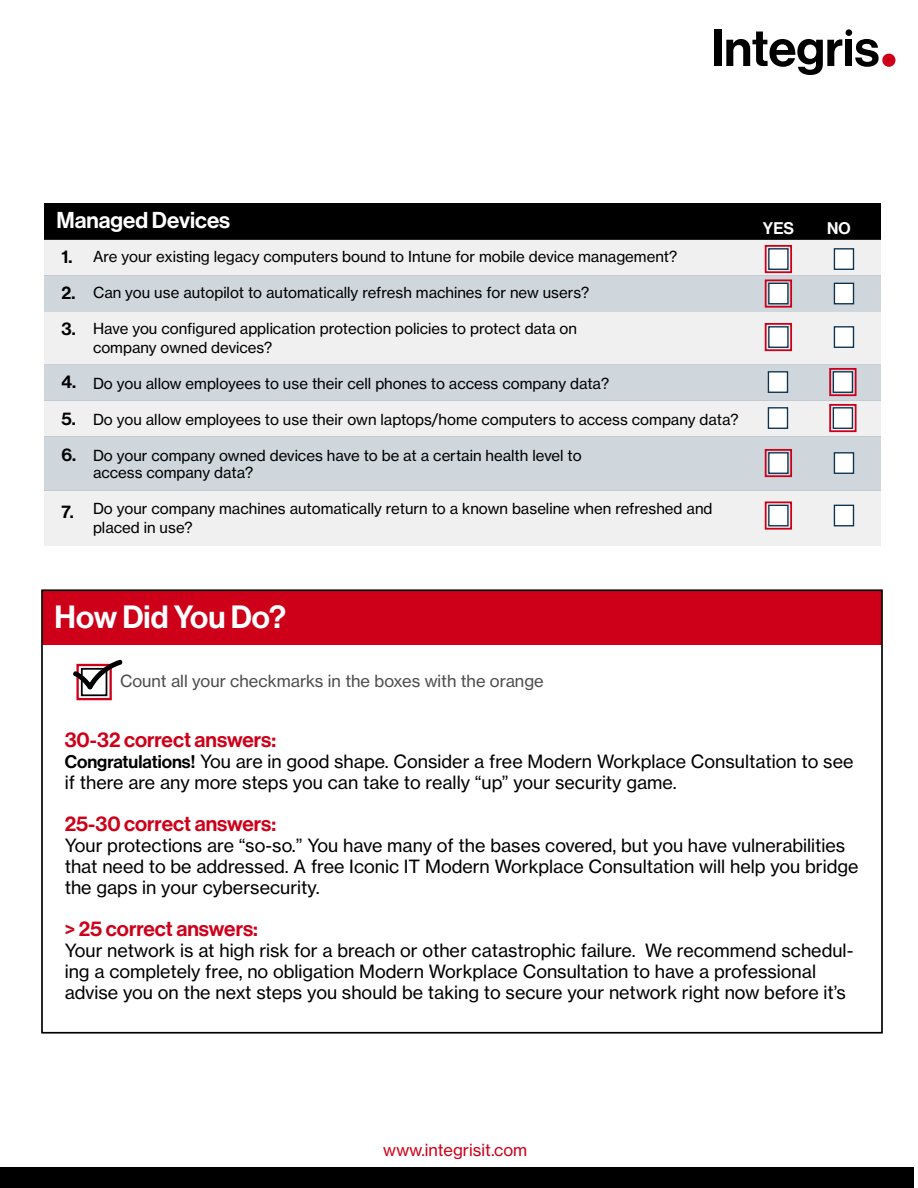
<style>
.page{position:relative;width:918px;height:1188px;background:#fff}
.page>*{position:absolute;margin:0;border:0;box-sizing:border-box;transform-origin:0 0}
.t1{font:31.5px "N Haas Grotesk DS Pro 65 Md";color:#fff}
.t2{font:22.5px "N Haas Grotesk DS Pro 65 Md";color:#fff}
.t3{font:21px "N Haas Grotesk DS Pro 65 Md";color:#ce0019}
.t4{font:18px/21px "N Haas Grotesk TX Pro 55 Rg";color:#000}
.t5{font:18px/36px "N Haas Grotesk DS Pro 65 Md";color:#000}
.t6{font:16.5px "N Haas Grotesk TX Pro 55 Rg";color:#4d4d4d}
.t7{font:16.5px "N Haas Grotesk TX Pro 55 Rg";color:#ce0019}
.t8{font:16.5px "N Haas Grotesk DS Pro 65 Md";color:#fff}
.t9{font:15px/19.5px "N Haas Grotesk TX Pro 55 Rg";color:#000}
.s1{font-family:"N Haas Grotesk DS Pro 65 Md"}
</style>
<div class="page">
<div style="left:42px;top:591px;width:840px;height:54px;background:#ce0019"></div>
<div style="left:41px;top:589px;width:842px;height:445px;border:2px solid #000"></div>
<div style="left:44px;top:204px;width:836px;height:36px;background:#000"></div>
<div style="left:44px;top:240px;width:836px;height:36px;background:#f0f0f0"></div>
<div style="left:44px;top:400px;width:836px;height:36px;background:#f0f0f0"></div>
<div style="left:44px;top:276px;width:836px;height:36px;background:#cfd7dd"></div>
<div style="left:44px;top:364px;width:836px;height:36px;background:#cfd7dd"></div>
<div style="left:44px;top:490px;width:836px;height:56px;background:#f0f0f0"></div>
<div style="left:44px;top:436px;width:836px;height:54px;background:#cfd7dd"></div>
<div style="left:44px;top:312px;width:836px;height:52px;background:#f0f0f0"></div>
<div style="left:768px;top:248px;width:21px;height:22px;background:#fff;border:1px solid #0c3352"></div>
<div style="left:765px;top:245px;width:27px;height:28px;border:2px solid #ce0019"></div>
<div style="left:834px;top:248px;width:20px;height:22px;background:#fff;border:1px solid #0c3352"></div>
<div style="left:768px;top:326px;width:21px;height:22px;background:#fff;border:1px solid #0c3352"></div>
<div style="left:765px;top:323px;width:27px;height:28px;border:2px solid #ce0019"></div>
<div style="left:834px;top:326px;width:20px;height:22px;background:#fff;border:1px solid #0c3352"></div>
<div style="left:768px;top:283px;width:21px;height:21px;background:#fff;border:1px solid #0c3352"></div>
<div style="left:765px;top:279px;width:27px;height:29px;border:2px solid #ce0019"></div>
<div style="left:834px;top:283px;width:20px;height:21px;background:#fff;border:1px solid #0c3352"></div>
<div style="left:833px;top:371px;width:20px;height:22px;background:#fff;border:1px solid #0c3352"></div>
<div style="left:829px;top:368px;width:28px;height:28px;border:2px solid #ce0019"></div>
<div style="left:768px;top:371px;width:20px;height:22px;background:#fff;border:1px solid #0c3352"></div>
<div style="left:833px;top:407px;width:20px;height:22px;background:#fff;border:1px solid #0c3352"></div>
<div style="left:829px;top:404px;width:28px;height:28px;border:2px solid #ce0019"></div>
<div style="left:768px;top:407px;width:20px;height:22px;background:#fff;border:1px solid #0c3352"></div>
<div style="left:768px;top:452px;width:21px;height:22px;background:#fff;border:1px solid #0c3352"></div>
<div style="left:765px;top:449px;width:27px;height:28px;border:2px solid #ce0019"></div>
<div style="left:834px;top:452px;width:20px;height:22px;background:#fff;border:1px solid #0c3352"></div>
<div style="left:768px;top:505px;width:21px;height:21px;background:#fff;border:1px solid #0c3352"></div>
<div style="left:765px;top:501px;width:27px;height:29px;border:2px solid #ce0019"></div>
<div style="left:834px;top:505px;width:20px;height:21px;background:#fff;border:1px solid #0c3352"></div>
<div style="left:81px;top:668px;width:26px;height:28px;background:#fff;border:2px solid #000"></div>
<div style="left:76px;top:664px;width:36px;height:36px;border:2px solid #ce0019"></div>
<svg style="left:73px;top:659px;width:50px;height:31px"></svg>
<div style="left:714px;top:29px;width:7px;height:37px;background:#000"></div>
<svg style="left:726px;top:32px;width:116px;height:43px"></svg>
<div style="left:845px;top:40px;width:7px;height:26px;background:#000"></div>
<svg style="left:855px;top:39px;width:24px;height:28px"></svg>
<div style="left:882px;top:54px;width:14px;height:13px;background:#ce0019;border-radius:50%"></div>
<div style="left:846px;top:29px;width:6px;height:7px;background:#000;border-radius:50%"></div>
<div style="left:0;top:1167px;width:914px;height:21px;background:#000"></div>
<p class="t2" style="left:56px;top:207px;width:175px">Managed Devices</p>
<p class="t8" style="left:763px;top:218px;width:33px">YES</p>
<p class="t8" style="left:827px;top:218px;width:25px">NO</p>
<p class="t5" style="left:62px;top:239px;width:16px">1.<br>2.<br>3.</p>
<p class="t5" style="left:62px;top:363px;width:16px;line-height:36.8px;text-align:justify">4.<br>5.<br>6.</p>
<p class="t5" style="left:62px;top:494px;width:14px">7.</p>
<p class="t9" style="left:93px;top:246px;width:586px">Are your existing legacy computers bound to Intune for mobile device management?</p>
<p class="t9" style="left:93px;top:282px;width:498px">Can you use autopilot to automatically refresh machines for new users?</p>
<p class="t9" style="left:93px;top:318px;width:486px">Have you configured application protection policies to protect data on company owned devices?</p>
<p class="t9" style="left:93px;top:374px;width:518px">Do you allow employees to use their cell phones to access company data?</p>
<p class="t9" style="left:93px;top:410px;width:647px">Do you allow employees to use their own laptops/home computers to access company data?</p>
<p class="t9" style="left:93px;top:447px;width:490px;line-height:16.5px">Do your company owned devices have to be at a certain health level to access company data?</p>
<p class="t9" style="left:93px;top:498px;width:621px">Do your company machines automatically return to a known baseline when refreshed and placed in use?</p>
<h1 class="t1" style="left:55px;top:599px;width:233px">How Did You Do?</h1>
<p class="t6" style="left:120px;top:671px;width:425px">Count all your checkmarks in the boxes with the orange</p>
<p class="t3" style="left:65px;top:727px;width:213px">30-32 correct answers:</p>
<p class="t4" style="left:65px;top:751px;width:790px"><span class="s1">Congratulations!</span> You are in good shape. Consider a free Modern Workplace Consultation to see if there are any more steps you can take to really “up” your security game.</p>
<p class="t3" style="left:65px;top:811px;width:213px">25-30 correct answers:</p>
<p class="t4" style="left:65px;top:835px;width:795px">Your protections are “so-so.” You have many of the bases covered, but you have vulnerabilities that need to be addressed. A free Iconic IT Modern Workplace Consultation will help you bridge the gaps in your cybersecurity.</p>
<p class="t3" style="left:65px;top:916px;width:195px">&gt; 25 correct answers:</p>
<p class="t4" style="left:65px;top:940px;width:790px">Your network is at high risk for a breach or other catastrophic failure. We recommend schedul&shy;ing a completely free, no obligation Modern Workplace Consultation to have a professional advise you on the next steps you should be taking to secure your network right now before it’s</p>
<p class="t7" style="left:383px;top:1140px;width:146px">www.integrisit.com</p>
</div>
